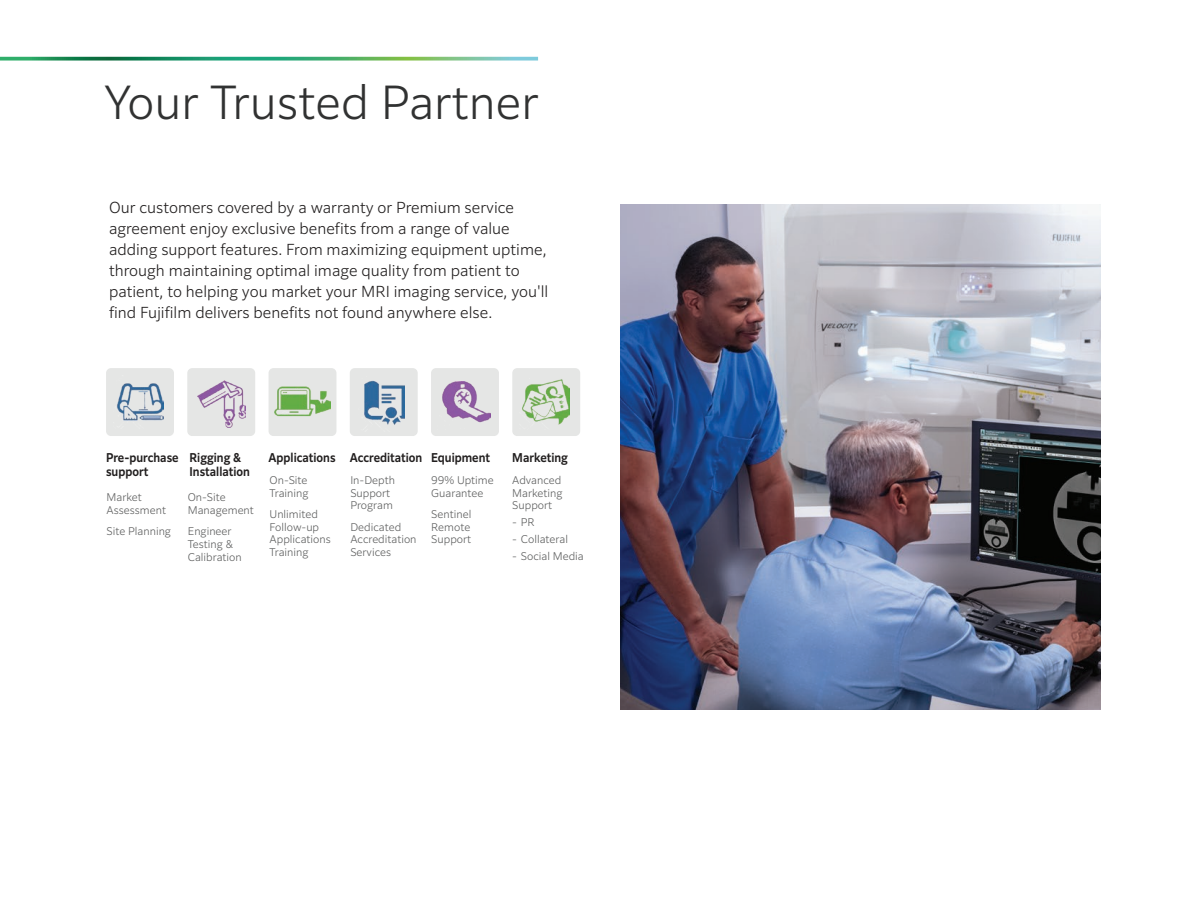
<style>
.page{position:relative;width:1188px;height:918px;background:#fff}
.page>*{position:absolute;margin:0;border:0;box-sizing:border-box;transform-origin:0 0}
.t1{font:300 45px "Clarimo UDPE";color:#313232}
.t2{font:300 15px/21px "Clarimo UDPE";color:#211e1e}
.t3{font:600 12px/14.4px "Clarimo UDPE";color:#211e1e;scale:.9 1}
.t4{font:300 10.5px/12.6px "Clarimo UDPE";color:#5d5e5e}
</style>
<div class="page">
<svg style="left:0;top:57px;width:538px;height:4px;background:#54af80"></svg>
<img style="left:621px;top:205px;width:480px;height:505px">
<div style="left:106px;top:368px;width:68px;height:68px;background:#e5e6e5;border-radius:5px"></div>
<div style="left:187px;top:368px;width:68px;height:68px;background:#e5e6e5;border-radius:5px"></div>
<div style="left:269px;top:368px;width:67px;height:68px;background:#e5e6e5;border-radius:5px"></div>
<div style="left:350px;top:368px;width:68px;height:68px;background:#e5e6e5;border-radius:5px"></div>
<div style="left:431px;top:368px;width:68px;height:68px;background:#e5e6e5;border-radius:5px"></div>
<div style="left:512px;top:368px;width:68px;height:68px;background:#e5e6e5;border-radius:5px"></div>
<img style="left:522px;top:379px;width:48px;height:46px">
<img style="left:442px;top:382px;width:49px;height:41px">
<img style="left:364px;top:380px;width:40px;height:45px">
<img style="left:274px;top:387px;width:56px;height:30px">
<img style="left:197px;top:380px;width:48px;height:48px">
<img style="left:117px;top:383px;width:46px;height:38px">
<h1 class="t1" style="left:104px;top:67px;width:436px">Your Trusted Partner</h1>
<p class="t2" style="left:109px;top:196px;width:441px">Our customers covered by a warranty or Premium service agreement enjoy exclusive benefits from a range of value adding support features. From maximizing equipment uptime, through maintaining optimal image quality from patient to patient, to helping you market your MRI imaging service, you'll find Fujifilm delivers benefits not found anywhere else.</p>
<p class="t3" style="left:106px;top:449px;width:82px">Pre-purchase support</p>
<p class="t3" style="left:190px;top:449px;width:69px">Rigging &amp;<br>Installation</p>
<p class="t4" style="left:107px;top:490px;width:61px">Market<br>Assessment</p>
<p class="t4" style="left:107px;top:524px;width:66px">Site Planning</p>
<p class="t4" style="left:188px;top:490px;width:68px">On-Site<br>Management</p>
<p class="t4" style="left:188px;top:524px;width:55px">Engineer<br>Testing &amp;<br>Calibration</p>
<p class="t3" style="left:269px;top:449px;width:248px">Applications Accreditation Equipment</p>
<p class="t3" style="left:512px;top:449px;width:63px">Marketing</p>
<p class="t4" style="left:270px;top:473px;width:40px">On-Site<br>Training</p>
<p class="t4" style="left:270px;top:507px;width:63px">Unlimited<br>Follow-up<br>Applications<br>Training</p>
<p class="t4" style="left:350px;top:473px;width:46px">In-Depth<br>Support<br>Program</p>
<p class="t4" style="left:350px;top:520px;width:68px">Dedicated<br>Accreditation<br>Services</p>
<p class="t4" style="left:431px;top:473px;width:64px">99% Uptime<br>Guarantee</p>
<p class="t4" style="left:431px;top:507px;width:42px;text-align:justify">Sentinel Remote Support</p>
<p class="t4" style="left:512px;top:473px;width:52px;text-align:justify">Advanced Marketing Support</p>
<p class="t4" style="left:512px;top:515px;width:24px">- PR</p>
<p class="t4" style="left:512px;top:532px;width:57px">- Collateral</p>
<p class="t4" style="left:512px;top:549px;width:73px">- Social Media</p>
</div>
